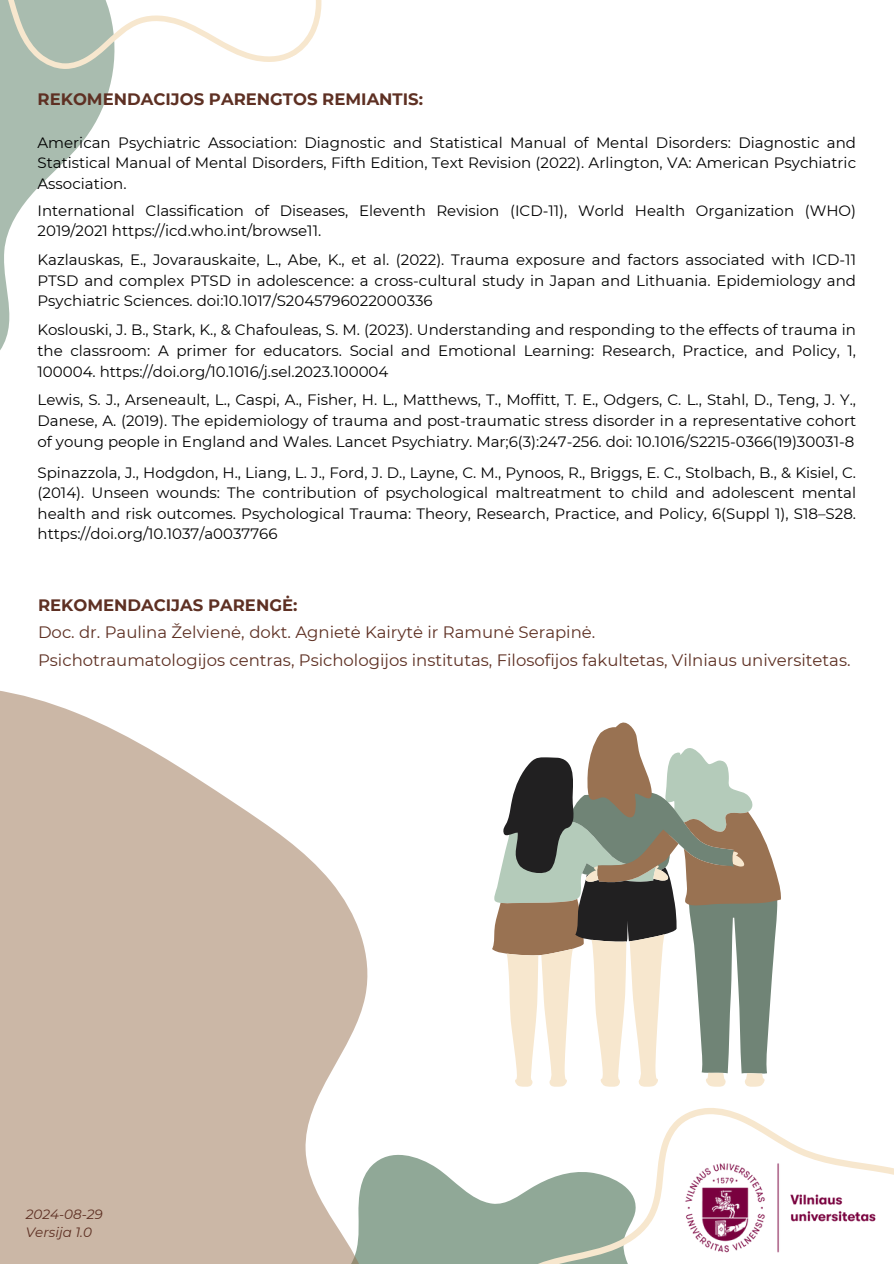
<style>
.page{position:relative;width:894px;height:1264px;background:#fff}
.page>*{position:absolute;margin:0;border:0;box-sizing:border-box;transform-origin:0 0}
.t1{font:16.5px/27px "Montserrat";color:#5e3023}
.t2{font:700 16.5px "Montserrat";color:#5e3023}
.t3{font:15px/20.7px "Montserrat";color:#000;text-align:justify}
.t4{font:italic 13.5px "Montserrat";color:#5e3023}
</style>
<div class="page">
<svg style="left:560px;top:1086px;width:221px;height:177px"></svg>
<svg style="left:0;top:163px;width:63px;height:187px"></svg>
<svg style="left:0;top:0;width:322px;height:163px"></svg>
<img style="left:659px;top:1137px;width:234px;height:126px">
<svg style="left:0;top:690px;width:560px;height:573px;fill:#cbb7a6"></svg>
<svg style="left:492px;top:717px;width:288px;height:369px"></svg>
<h2 class="t2" style="left:38px;top:89px;width:387px">REKOMENDACIJOS PARENGTOS REMIANTIS:</h2>
<p class="t3" style="left:38px;top:132px;width:819px">American Psychiatric Association: Diagnostic and Statistical Manual of Mental Disorders: Diagnostic and Statistical Manual of Mental Disorders, Fifth Edition, Text Revision (2022). Arlington, VA: American Psychiatric Association.</p>
<h1 class="t3" style="left:38px;top:200px;width:819px">International Classification of Diseases, Eleventh Revision (ICD-11), World Health Organization (WHO)<br>2019/2021 https://icd.who.int/browse11.</h1>
<h2 class="t3" style="left:38px;top:249px;width:819px">Kazlauskas, E., Jovarauskaite, L., Abe, K., et al. (2022). Trauma exposure and factors associated with ICD-11<br>PTSD and complex PTSD in adolescence: a cross-cultural study in Japan and Lithuania. Epidemiology and Psychiatric Sciences. doi:10.1017/S2045796022000336</h2>
<h2 class="t3" style="left:38px;top:319px;width:819px">Koslouski, J. B., Stark, K., &amp; Chafouleas, S. M. (2023). Understanding and responding to the effects of trauma in the classroom: A primer for educators. Social and Emotional Learning: Research, Practice, and Policy, 1, 100004. https://doi.org/10.1016/j.sel.2023.100004</h2>
<h2 class="t3" style="left:38px;top:390px;width:819px">Lewis, S. J., Arseneault, L., Caspi, A., Fisher, H. L., Matthews, T., Moffitt, T. E., Odgers, C. L., Stahl, D., Teng, J. Y., Danese, A. (2019). The epidemiology of trauma and post-traumatic stress disorder in a representative cohort of young people in England and Wales. Lancet Psychiatry. Mar;6(3):247-256. doi: 10.1016/S2215-0366(19)30031-8</h2>
<h2 class="t3" style="left:38px;top:462px;width:819px">Spinazzola, J., Hodgdon, H., Liang, L. J., Ford, J. D., Layne, C. M., Pynoos, R., Briggs, E. C., Stolbach, B., &amp; Kisiel, C. (2014). Unseen wounds: The contribution of psychological maltreatment to child and adolescent mental health and risk outcomes. Psychological Trauma: Theory, Research, Practice, and Policy, 6(Suppl 1), S18–S28. https://doi.org/10.1037/a0037766</h2>
<p class="t2" style="left:38px;top:595px;width:261px">REKOMENDACIJAS PARENGĖ:</p>
<p class="t1" style="left:38px;top:619px;width:813px">Doc. dr. Paulina Želvienė, dokt. Agnietė Kairytė ir Ramunė Serapinė.<br>Psichotraumatologijos centras, Psichologijos institutas, Filosofijos fakultetas, Vilniaus universitetas.</p>
<h2 class="t4" style="left:26px;top:1205px;width:78px">2024-08-29</h2>
<p class="t4" style="left:26px;top:1223px;width:68px">Versija 1.0</p>
</div>
